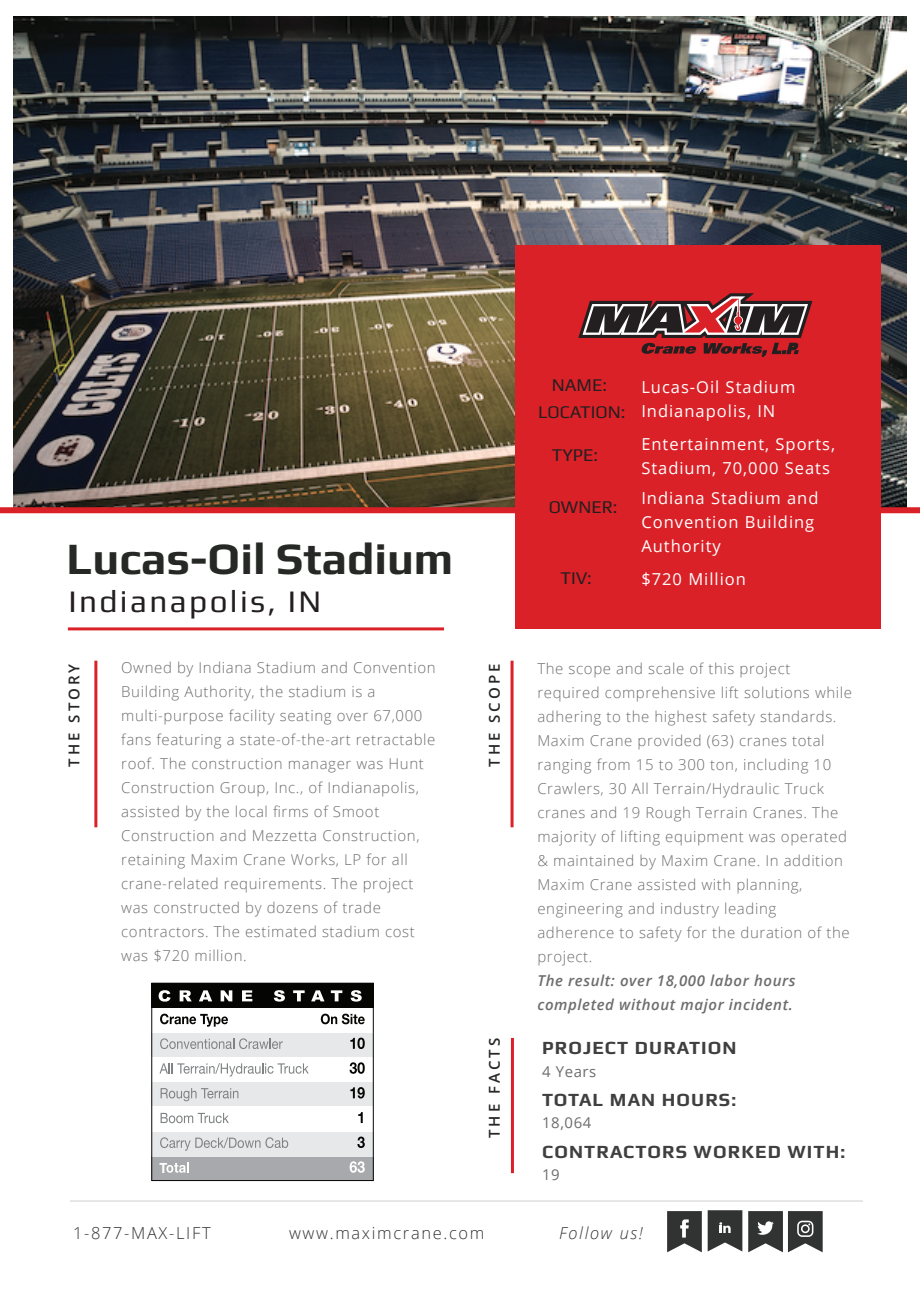
<style>
.page{position:relative;width:920px;height:1290px;background:#fff}
.page>*{position:absolute;margin:0;border:0;box-sizing:border-box;transform-origin:0 0}
.t1{font:700 45px "Play";color:#262825}
.t2{font:31.5px "Play";letter-spacing:.075em;color:#231f20}
.t3{font:700 18.6px "Play";letter-spacing:.06em;color:#3f3f40}
.t4{font:18px/26.5px "Play";color:#231f20;text-align:center}
.t5{font:16.5px/23.9px "Open Sans";letter-spacing:.06em;color:#fff}
.t6{font:300 16.5px "Open Sans";letter-spacing:.1em;color:#313232}
.t7{font:italic 300 16.5px "Open Sans";letter-spacing:.1em;color:#313232}
.t8{font:300 15px/24px "Open Sans";letter-spacing:.04em;color:#6d6d6d}
.t9{font:italic 600 15px/24px "Open Sans";letter-spacing:.04em;color:#6d6d6d}
.t10{font:600 15px "Open Sans";letter-spacing:.2em;color:#262825}
.t11{font:15px "Open Sans";letter-spacing:.04em;color:#6d6d6d}
.t12{font:700 14.25px "Helvetica Neue";color:#fff;scale:.9 1}
</style>
<div class="page">
<img style="left:14px;top:17px;width:892px;height:490px">
<div style="left:0;top:507px;width:920px;height:6px;background:#da2128"></div>
<hr style="left:70px;top:1200px;width:793px;height:1px;background:#d6d5d4">
<hr style="left:94px;top:661px;width:3px;height:166px;background:#da2128">
<hr style="left:511px;top:661px;width:3px;height:166px;background:#da2128">
<hr style="left:511px;top:1038px;width:3px;height:135px;background:#da2128">
<hr style="left:68px;top:627px;width:376px;height:3px;background:#da2128">
<div style="left:516px;top:246px;width:365px;height:383px;background:#da2128"></div>
<svg style="left:578px;top:293px;width:234px;height:64px"></svg>
<svg style="left:667px;top:1211px;width:35px;height:41px"></svg>
<svg style="left:748px;top:1211px;width:75px;height:41px"></svg>
<svg style="left:708px;top:1210px;width:34px;height:41px"></svg>
<div style="left:151px;top:1156px;width:223px;height:25px;background:#a7a9ac"></div>
<div style="left:151px;top:1082px;width:222px;height:24px;background:#e7e8e9"></div>
<div style="left:152px;top:1132px;width:221px;height:25px;background:#e7e8e9"></div>
<div style="left:152px;top:1033px;width:221px;height:23px;background:#e7e8e9"></div>
<div style="left:151px;top:983px;width:223px;height:24px;background:#050504"></div>
<div style="left:151px;top:983px;width:223px;height:198px;border:1px solid #050504"></div>
<svg style="left:160px;top:1014px;width:68px;height:13px"></svg>
<svg style="left:321px;top:1014px;width:44px;height:10px"></svg>
<svg style="left:160px;top:1038px;width:123px;height:11px"></svg>
<svg style="left:159px;top:990px;width:12px;height:11px"></svg>
<svg style="left:180px;top:990px;width:12px;height:11px"></svg>
<svg style="left:199px;top:990px;width:13px;height:11px"></svg>
<svg style="left:221px;top:990px;width:11px;height:11px"></svg>
<svg style="left:242px;top:990px;width:10px;height:11px"></svg>
<svg style="left:274px;top:990px;width:11px;height:11px"></svg>
<svg style="left:293px;top:990px;width:12px;height:11px"></svg>
<svg style="left:311px;top:990px;width:13px;height:11px"></svg>
<svg style="left:331px;top:990px;width:11px;height:11px"></svg>
<svg style="left:351px;top:990px;width:11px;height:11px"></svg>
<svg style="left:350px;top:1037px;width:15px;height:12px"></svg>
<svg style="left:159px;top:1063px;width:150px;height:13px"></svg>
<svg style="left:350px;top:1062px;width:15px;height:12px"></svg>
<svg style="left:161px;top:1088px;width:77px;height:13px"></svg>
<svg style="left:350px;top:1087px;width:15px;height:11px"></svg>
<svg style="left:161px;top:1113px;width:68px;height:10px"></svg>
<svg style="left:358px;top:1112px;width:5px;height:11px"></svg>
<svg style="left:160px;top:1137px;width:128px;height:14px"></svg>
<svg style="left:357px;top:1136px;width:8px;height:12px"></svg>
<svg style="left:166px;top:1162px;width:23px;height:11px"></svg>
<svg style="left:350px;top:1161px;width:15px;height:12px"></svg>
<h1 class="t1" style="left:67px;top:532px;width:388px">Lucas-Oil Stadium</h1>
<h2 class="t2" style="left:68px;top:583px;width:254px">Indianapolis, IN</h2>
<p class="t4" style="left:538px;top:372px;width:89px">NAME:<br>LOCATION:</p>
<p class="t4" style="left:552px;top:441px;width:48px">TYPE:</p>
<p class="t4" style="left:549px;top:493px;width:70px">OWNER:</p>
<p class="t4" style="left:560px;top:565px;width:33px">TIV:</p>
<p class="t5" style="left:641px;top:374px;width:156px">Lucas-Oil Stadium<br>Indianapolis, IN</p>
<p class="t5" style="left:641px;top:431px;width:195px">Entertainment, Sports,<br>Stadium, 70,000 Seats</p>
<p class="t5" style="left:641px;top:486px;width:179px">Indiana Stadium and<br>Convention Building<br>Authority</p>
<p class="t5" style="left:641px;top:567px;width:106px">$720 Million</p>
<p class="t8" style="left:121px;top:656px;width:316px">Owned by Indiana Stadium and Convention Building Authority, the stadium is a multi-purpose facility seating over 67,000 fans featuring a state-of-the-art retractable roof. The construction manager was Hunt Construction Group, Inc., of Indianapolis, assisted by the local firms of Smoot Construction and Mezzetta Construction, retaining Maxim Crane Works, LP for all crane-related requirements. The project was constructed by dozens of trade contractors. The estimated stadium cost was $720 million.</p>
<p class="t10" style="left:64px;top:767px;width:105px;rotate:-90deg">THE STORY</p>
<p class="t8" style="left:537px;top:656px;width:316px">The scope and scale of this project required comprehensive lift solutions while adhering to the highest safety standards.<br>Maxim Crane provided (63) cranes total ranging from 15 to 300 ton, including 10<br>Crawlers, 30 All Terrain/Hydraulic Truck cranes and 19 Rough Terrain Cranes. The majority of lifting equipment was operated &amp; maintained by Maxim Crane. In addition Maxim Crane assisted with planning, engineering and industry leading adherence to safety for the duration of the project.</p>
<p class="t9" style="left:537px;top:968px;width:260px">The result: over 18,000 labor hours completed without major incident.</p>
<p class="t10" style="left:484px;top:767px;width:105px;rotate:-90deg">THE SCOPE</p>
<p class="t12" style="left:160px;top:1156px;width:10px">T</p>
<p class="t10" style="left:484px;top:1138px;width:102px;rotate:-90deg">THE FACTS</p>
<p class="t3" style="left:542px;top:1037px;width:196px">PROJECT DURATION</p>
<p class="t11" style="left:542px;top:1061px;width:56px">4 Years</p>
<p class="t3" style="left:542px;top:1088px;width:196px">TOTAL MAN HOURS:</p>
<p class="t11" style="left:542px;top:1113px;width:51px">18,064</p>
<p class="t3" style="left:542px;top:1140px;width:305px">CONTRACTORS WORKED WITH:</p>
<p class="t11" style="left:542px;top:1164px;width:19px">19</p>
<p class="t6" style="left:73px;top:1222px;width:139px">1-877-MAX-LIFT</p>
<p class="t6" style="left:289px;top:1222px;width:197px">www.maximcrane.com</p>
<p class="t7" style="left:559px;top:1222px;width:85px">Follow us!</p>
</div>
